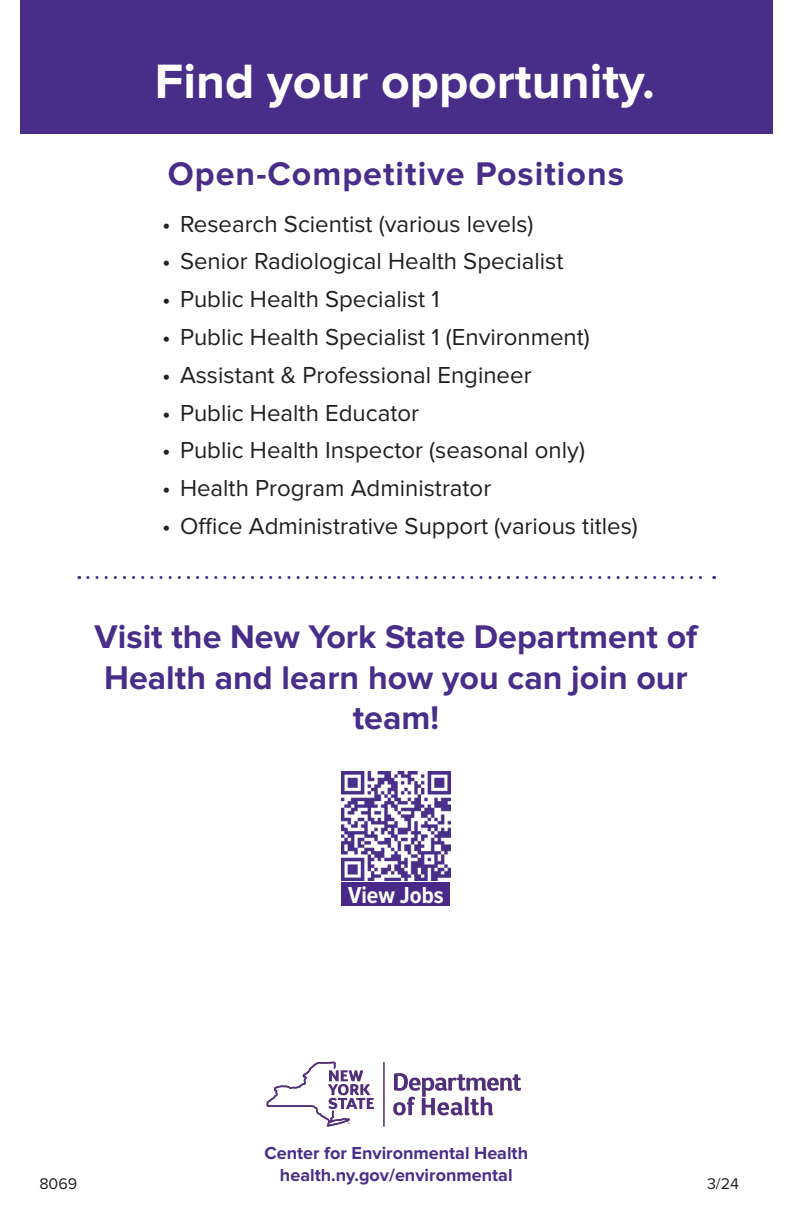
<style>
.page{position:relative;width:792px;height:1224px;background:#fff}
.page>*{position:absolute;margin:0;border:0;box-sizing:border-box;transform-origin:0 0}
.t1{font:700 50px "Proxima Nova";color:#fff}
.t2{font:700 34px/40.8px "Proxima Nova";color:#482e89;text-align:center}
.t3{font:700 34px "Proxima Nova";letter-spacing:.03em;color:#482e89}
.t4{font:24px "Proxima Nova";color:#231f20}
.t5{font:700 24px "Proxima Nova Cond";color:#fff}
.t6{font:700 18px "Proxima Nova";color:#482e89}
.t7{font:16px "Proxima Nova";color:#231f20}
</style>
<div class="page">
<div style="left:20px;top:0;width:752px;height:134px;background:#482e89"></div>
<svg style="left:393px;top:1073px;width:128px;height:42px"></svg>
<hr style="left:383px;top:1062px;width:2px;height:65px;background:#523079">
<svg style="left:267px;top:1062px;width:107px;height:65px"></svg>
<svg style="left:88px;top:576px;width:627px;height:3px"></svg>
<img style="left:342px;top:772px;width:108px;height:109px">
<div style="left:342px;top:883px;width:108px;height:23px;background:#482989"></div>
<p class="t1" style="left:155px;top:52px;width:502px">Find your opportunity.</p>
<p class="t3" style="left:168px;top:154px;width:458px">Open-Competitive Positions</p>
<p class="t4" style="left:162px;top:210px;width:373px">• Research Scientist (various levels)</p>
<p class="t4" style="left:162px;top:248px;width:403px">• Senior Radiological Health Specialist</p>
<p class="t4" style="left:162px;top:285px;width:279px">• Public Health Specialist 1</p>
<p class="t4" style="left:162px;top:323px;width:429px">• Public Health Specialist 1 (Environment)</p>
<p class="t4" style="left:162px;top:361px;width:371px">• Assistant &amp; Professional Engineer</p>
<p class="t4" style="left:162px;top:399px;width:259px">• Public Health Educator</p>
<p class="t4" style="left:162px;top:437px;width:424px">• Public Health Inspector (seasonal only)</p>
<p class="t4" style="left:162px;top:474px;width:331px">• Health Program Administrator</p>
<p class="t4" style="left:162px;top:512px;width:477px">• Office Administrative Support (various titles)</p>
<p class="t2" style="left:95px;top:617px;width:604px">Visit the New York State Department of<br>Health and learn how you can join our team!</p>
<p class="t5" style="left:348px;top:877px;width:97px">View Jobs</p>
<p class="t7" style="left:39px;top:1174px;width:39px">8069</p>
<p class="t6" style="left:264px;top:1143px;width:265px">Center for Environmental Health</p>
<p class="t6" style="left:280px;top:1165px;width:234px">health.ny.gov/environmental</p>
<p class="t7" style="left:707px;top:1174px;width:33px">3/24</p>
</div>
